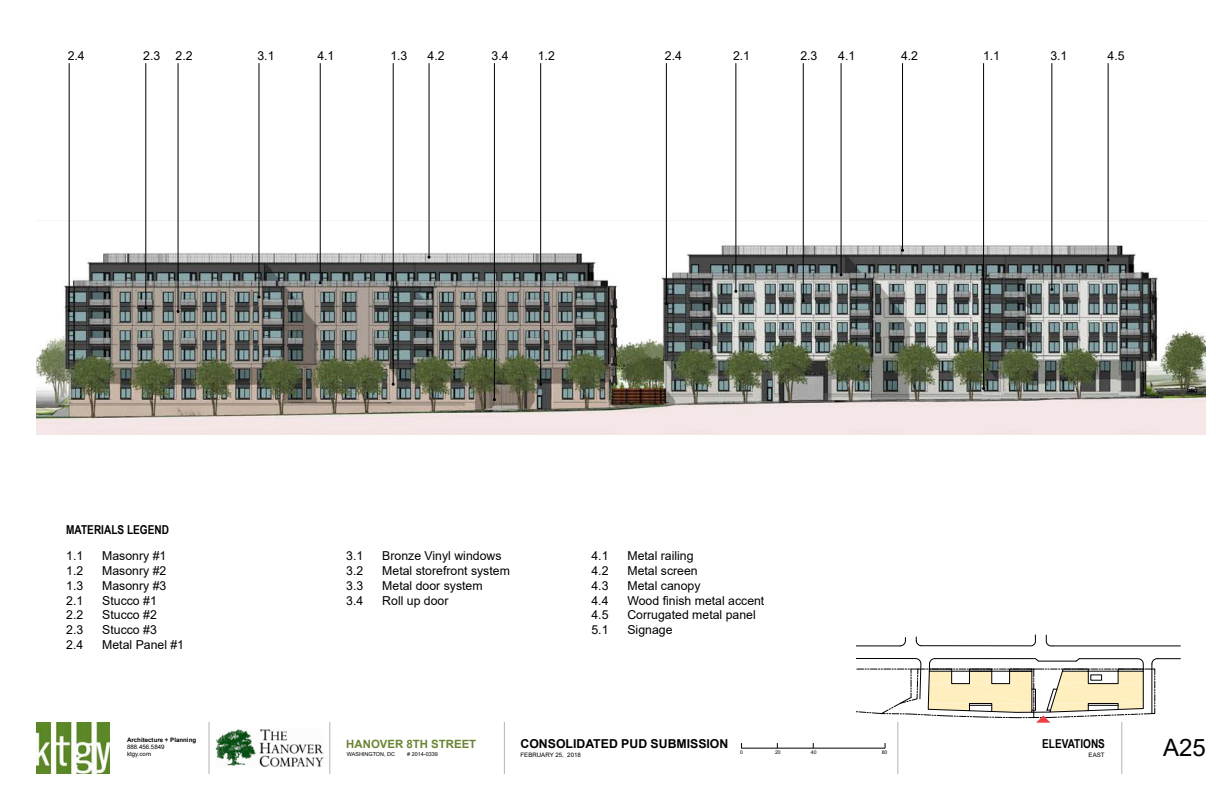
<style>
.page{position:relative;width:1224px;height:792px;background:#fff}
.page>*{position:absolute;margin:0;border:0;box-sizing:border-box;transform-origin:0 0}
.t1{font:24px "Arial";color:#000}
.t2{font:12.3px "Arial";color:#000}
.t3{font:700 12.3px "Arial";color:#000}
.t4{font:700 12.3px "Arial Narrow";color:#000}
.t5{font:700 11.4px "Arial";color:#6a8634}
.t6{font:6.1px/7.3px "Arial";color:#000}
.t7{font:700 6.1px "Arial";color:#000}
.t8{font:5.4px "Arial";color:#000}
.t9{font:5px "Arial";color:#000}
</style>
<div class="page">
<img style="left:36px;top:722px;width:74px;height:52px">
<hr style="left:209px;top:722px;width:1px;height:52px;background:#b3b3b3">
<hr style="left:329px;top:722px;width:1px;height:52px;background:#b3b3b3">
<hr style="left:504px;top:722px;width:1px;height:52px;background:#b3b3b3">
<hr style="left:897px;top:722px;width:1px;height:52px;background:#b3b3b3">
<hr style="left:1121px;top:722px;width:1px;height:52px;background:#b3b3b3">
<img style="left:215px;top:729px;width:108px;height:38px">
<svg style="left:900px;top:637px;width:5px;height:9px"></svg>
<svg style="left:916px;top:635px;width:119px;height:11px"></svg>
<svg style="left:1046px;top:635px;width:7px;height:11px"></svg>
<hr style="left:856px;top:646px;width:44px;height:1px;background:#000">
<hr style="left:1053px;top:646px;width:127px;height:1px;background:#000">
<svg style="left:856px;top:658px;width:324px;height:65px"></svg>
<img style="left:36px;top:63px;width:1170px;height:372px">
<hr style="left:735px;top:63px;width:1px;height:228px;background:#000">
<hr style="left:803px;top:63px;width:1px;height:238px;background:#000">
<hr style="left:320px;top:63px;width:1px;height:220px;background:#000">
<hr style="left:841px;top:63px;width:1px;height:212px;background:#000">
<hr style="left:429px;top:63px;width:1px;height:194px;background:#000">
<hr style="left:902px;top:63px;width:1px;height:187px;background:#000">
<hr style="left:259px;top:63px;width:1px;height:234px;background:#000">
<hr style="left:1051px;top:63px;width:1px;height:227px;background:#000">
<hr style="left:393px;top:63px;width:1px;height:321px;background:#000">
<hr style="left:540px;top:63px;width:1px;height:321px;background:#000">
<hr style="left:494px;top:63px;width:1px;height:337px;background:#000">
<hr style="left:1108px;top:63px;width:1px;height:197px;background:#000">
<hr style="left:983px;top:63px;width:1px;height:326px;background:#000">
<hr style="left:178px;top:63px;width:1px;height:248px;background:#000">
<hr style="left:145px;top:63px;width:1px;height:245px;background:#000">
<hr style="left:666px;top:63px;width:1px;height:241px;background:#000">
<hr style="left:69px;top:63px;width:1px;height:247px;background:#000">
<hr style="left:741px;top:748px;width:144px;height:1px;background:#000">
<p class="t2" style="left:68px;top:47px;width:19px">2.4</p>
<p class="t2" style="left:143px;top:47px;width:51px">2.3 2.2</p>
<p class="t2" style="left:257px;top:47px;width:19px">3.1</p>
<p class="t2" style="left:317px;top:47px;width:19px">4.1</p>
<p class="t2" style="left:390px;top:47px;width:19px">1.3</p>
<p class="t2" style="left:428px;top:47px;width:19px">4.2</p>
<p class="t2" style="left:492px;top:47px;width:19px">3.4</p>
<p class="t2" style="left:538px;top:47px;width:19px">1.2</p>
<p class="t2" style="left:665px;top:47px;width:19px">2.4</p>
<p class="t2" style="left:733px;top:47px;width:19px">2.1</p>
<p class="t2" style="left:800px;top:47px;width:19px">2.3</p>
<p class="t2" style="left:838px;top:47px;width:19px">4.1</p>
<p class="t2" style="left:901px;top:47px;width:19px">4.2</p>
<p class="t2" style="left:983px;top:47px;width:19px">1.1</p>
<p class="t2" style="left:1050px;top:47px;width:19px">3.1</p>
<p class="t2" style="left:1108px;top:47px;width:19px">4.5</p>
<p class="t4" style="left:66px;top:521px;width:104px">MATERIALS LEGEND</p>
<p class="t2" style="left:66px;top:548px;width:19px">1.1</p>
<p class="t2" style="left:102px;top:548px;width:66px">Masonry #1</p>
<p class="t2" style="left:66px;top:562px;width:19px">1.2</p>
<p class="t2" style="left:102px;top:562px;width:66px">Masonry #2</p>
<p class="t2" style="left:66px;top:577px;width:19px">1.3</p>
<p class="t2" style="left:102px;top:577px;width:66px">Masonry #3</p>
<p class="t2" style="left:66px;top:592px;width:19px">2.1</p>
<p class="t2" style="left:102px;top:592px;width:56px">Stucco #1</p>
<p class="t2" style="left:66px;top:607px;width:19px">2.2</p>
<p class="t2" style="left:102px;top:607px;width:56px">Stucco #2</p>
<p class="t2" style="left:66px;top:621px;width:19px">2.3</p>
<p class="t2" style="left:102px;top:621px;width:56px">Stucco #3</p>
<p class="t2" style="left:66px;top:636px;width:19px">2.4</p>
<p class="t2" style="left:102px;top:636px;width:83px">Metal Panel #1</p>
<p class="t2" style="left:346px;top:548px;width:19px">3.1</p>
<p class="t2" style="left:382px;top:548px;width:121px">Bronze Vinyl windows</p>
<p class="t2" style="left:346px;top:562px;width:19px">3.2</p>
<p class="t2" style="left:382px;top:562px;width:129px">Metal storefront system</p>
<p class="t2" style="left:346px;top:577px;width:19px">3.3</p>
<p class="t2" style="left:382px;top:577px;width:102px">Metal door system</p>
<p class="t2" style="left:346px;top:592px;width:19px">3.4</p>
<p class="t2" style="left:382px;top:592px;width:68px">Roll up door</p>
<p class="t2" style="left:591px;top:548px;width:19px">4.1</p>
<p class="t2" style="left:627px;top:548px;width:68px">Metal railing</p>
<p class="t2" style="left:591px;top:562px;width:19px">4.2</p>
<p class="t2" style="left:627px;top:562px;width:72px">Metal screen</p>
<p class="t2" style="left:591px;top:577px;width:19px">4.3</p>
<p class="t2" style="left:627px;top:577px;width:75px">Metal canopy</p>
<p class="t2" style="left:591px;top:592px;width:19px">4.4</p>
<p class="t2" style="left:627px;top:592px;width:138px">Wood finish metal accent</p>
<p class="t2" style="left:591px;top:607px;width:19px">4.5</p>
<p class="t2" style="left:627px;top:607px;width:130px">Corrugated metal panel</p>
<p class="t2" style="left:591px;top:621px;width:19px">5.1</p>
<p class="t2" style="left:627px;top:621px;width:47px">Signage</p>
<p class="t7" style="left:127px;top:735px;width:71px">Architecture + Planning</p>
<p class="t6" style="left:127px;top:743px;width:39px">888.456.5849 ktgy.com</p>
<p class="t6" style="left:521px;top:751px;width:62px">FEBRUARY 25, 2018</p>
<p class="t3" style="left:521px;top:735px;width:209px">CONSOLIDATED PUD SUBMISSION</p>
<p class="t5" style="left:346px;top:736px;width:131px">HANOVER 8TH STREET</p>
<p class="t8" style="left:347px;top:751px;width:50px">WASHINGTON, DC</p>
<p class="t8" style="left:407px;top:751px;width:32px"># 2014-0339</p>
<p class="t4" style="left:1042px;top:734px;width:64px">ELEVATIONS</p>
<p class="t9" style="left:740px;top:749px;width:4px">0</p>
<p class="t9" style="left:775px;top:749px;width:7px">20</p>
<p class="t9" style="left:811px;top:749px;width:7px">40</p>
<p class="t9" style="left:882px;top:749px;width:7px">80</p>
<p class="t6" style="left:1089px;top:751px;width:18px">EAST</p>
<h1 class="t1" style="left:1163px;top:731px;width:44px">A25</h1>
</div>
